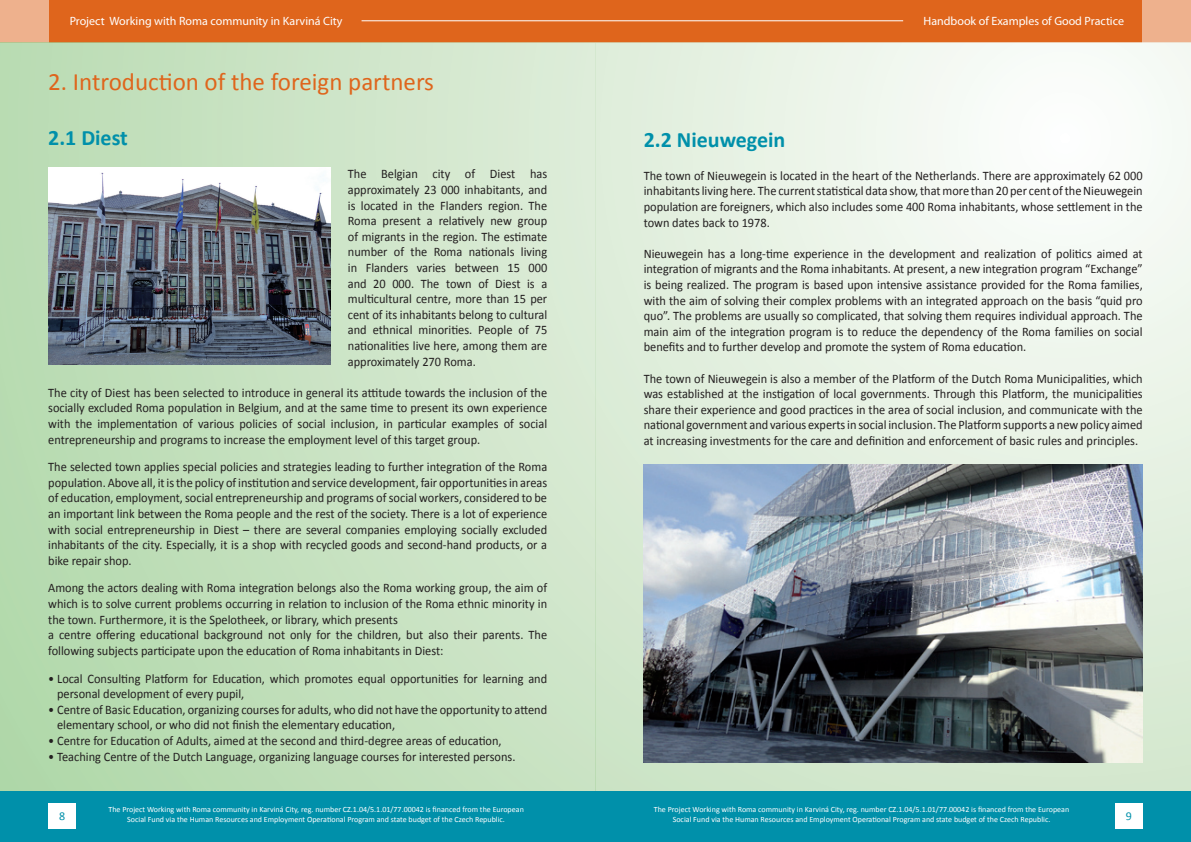
<style>
.page{position:relative;width:1191px;height:842px;background:#fff}
.page>*{position:absolute;margin:0;border:0;box-sizing:border-box;transform-origin:0 0}
.t1{font:25px "Calibri";color:#df651c}
.t2{font:700 22px "Calibri";color:#0090aa}
.t3{font:13px/15.6px "Calibri";color:#231f20;text-align:justify;scale:.95 1}
.t4{font:12px "Myriad Pro";color:#fff}
.t5{font:12px "Calibri";color:#0090aa}
.t6{font:8px/9.6px "Calibri";color:#fff;text-align:center}
</style>
<div class="page">
<div style="left:0;top:0;width:595px;height:43px;background:#df651c"></div>
<hr style="left:361px;top:21px;width:234px;height:1px;background:#fff">
<div style="left:0;top:0;width:48px;height:43px;background:#eeb18d"></div>
<div style="left:0;top:43px;width:595px;height:799px;background:linear-gradient(to right,#b5daae,#d8ead3)"></div>
<div style="left:0;top:791px;width:595px;height:51px;background:#0090aa"></div>
<div style="left:48px;top:803px;width:28px;height:25px;background:#fff"></div>
<div style="left:595px;top:0;width:596px;height:43px;background:#df651c"></div>
<hr style="left:595px;top:21px;width:308px;height:1px;background:#fff">
<div style="left:1142px;top:0;width:49px;height:43px;background:#eeb18d"></div>
<svg style="left:595px;top:43px;width:596px;height:748px"></svg>
<div style="left:595px;top:791px;width:596px;height:51px;background:#0090aa"></div>
<div style="left:1114px;top:803px;width:28px;height:25px;background:#fff"></div>
<img style="left:48px;top:168px;width:283px;height:197px">
<img style="left:643px;top:465px;width:499px;height:298px">
<p class="t4" style="left:70px;top:14px;width:274px">Project Working with Roma community in Karviná City</p>
<h1 class="t1" style="left:48px;top:66px;width:387px">2. Introduction of the foreign partners</h1>
<h2 class="t2" style="left:48px;top:124px;width:81px">2.1 Diest</h2>
<p class="t3" style="left:348px;top:166px;width:211px">The Belgian city of Diest has approximately 23 000 inhabitants, and is located in the Flanders region. The Roma present a relatively new group of migrants in the region. The estimate number of the Roma nationals living in Flanders varies between 15 000 and 20 000. The town of Diest is a multicultural centre, more than 15 per cent of its inhabitants belong to cultural and ethnical minorities. People of 75 nationalities live here, among them are approximately 270 Roma.</p>
<p class="t3" style="left:48px;top:384px;width:527px">The city of Diest has been selected to introduce in general its attitude towards the inclusion of the socially excluded Roma population in Belgium, and at the same time to present its own experience with the implementation of various policies of social inclusion, in particular examples of social entrepreneurship and programs to increase the employment level of this target group.</p>
<p class="t3" style="left:48px;top:458px;width:527px">The selected town applies special policies and strategies leading to further integration of the Roma population. Above all, it is the policy of institution and service development, fair opportunities in areas of education, employment, social entrepreneurship and programs of social workers, considered to be an important link between the Roma people and the rest of the society. There is a lot of experience with social entrepreneurship in Diest – there are several companies employing socially excluded inhabitants of the city. Especially, it is a shop with recycled goods and second-hand products, or a bike repair shop.</p>
<p class="t3" style="left:48px;top:580px;width:527px;text-align:left">Among the actors dealing with Roma integration belongs also the Roma working group, the aim of which is to solve current problems occurring in relation to inclusion of the Roma ethnic minority in the town. Furthermore, it is the Spelotheek, or library, which presents<br>a centre offering educational background not only for the children, but also their parents. The following subjects participate upon the education of Roma inhabitants in Diest:</p>
<p class="t3" style="left:57px;top:670px;width:517px;text-indent:-9px">• Local Consulting Platform for Education, which promotes equal opportunities for learning and personal development of every pupil,</p>
<p class="t3" style="left:57px;top:701px;width:517px;text-indent:-9px">• Centre of Basic Education, organizing courses for adults, who did not have the opportunity to attend elementary school, or who did not finish the elementary education,</p>
<p class="t3" style="left:48px;top:732px;width:479px">• Centre for Education of Adults, aimed at the second and third-degree areas of education,</p>
<p class="t3" style="left:48px;top:748px;width:493px">• Teaching Centre of the Dutch Language, organizing language courses for interested persons.</p>
<p class="t6" style="left:108px;top:804px;width:417px">The Project Working with Roma community in Karviná City, reg. number CZ.1.04/5.1.01/77.00042 is financed from the European</p>
<p class="t5" style="left:59px;top:809px;width:8px">8</p>
<p class="t6" style="left:127px;top:814px;width:379px">Social Fund via the Human Resources and Employment Operational Program and state budget of the Czech Republic.</p>
<p class="t4" style="left:923px;top:14px;width:202px">Handbook of Examples of Good Practice</p>
<h2 class="t2" style="left:643px;top:126px;width:143px">2.2 Nieuwegein</h2>
<p class="t3" style="left:643px;top:167px;width:527px">The town of Nieuwegein is located in the heart of the Netherlands. There are approximately 62 000 inhabitants living here. The current statistical data show, that more than 20 per cent of the Nieuwegein population are foreigners, which also includes some 400 Roma inhabitants, whose settlement in the town dates back to 1978.</p>
<p class="t3" style="left:643px;top:245px;width:527px">Nieuwegein has a long-time experience in the development and realization of politics aimed at integration of migrants and the Roma inhabitants. At present, a new integration program “Exchange” is being realized. The program is based upon intensive assistance provided for the Roma families, with the aim of solving their complex problems with an integrated approach on the basis “quid pro quo”. The problems are usually so complicated, that solving them requires individual approach. The main aim of the integration program is to reduce the dependency of the Roma families on social benefits and to further develop and promote the system of Roma education.</p>
<p class="t3" style="left:643px;top:370px;width:527px">The town of Nieuwegein is also a member of the Platform of the Dutch Roma Municipalities, which was established at the instigation of local governments. Through this Platform, the municipalities share their experience and good practices in the area of social inclusion, and communicate with the national government and various experts in social inclusion. The Platform supports a new policy aimed at increasing investments for the care and definition and enforcement of basic rules and principles.</p>
<p class="t6" style="left:654px;top:804px;width:417px">The Project Working with Roma community in Karviná City, reg. number CZ.1.04/5.1.01/77.00042 is financed from the European<br>Social Fund via the Human Resources and Employment Operational Program and state budget of the Czech Republic.</p>
<p class="t5" style="left:1125px;top:809px;width:8px">9</p>
</div>
